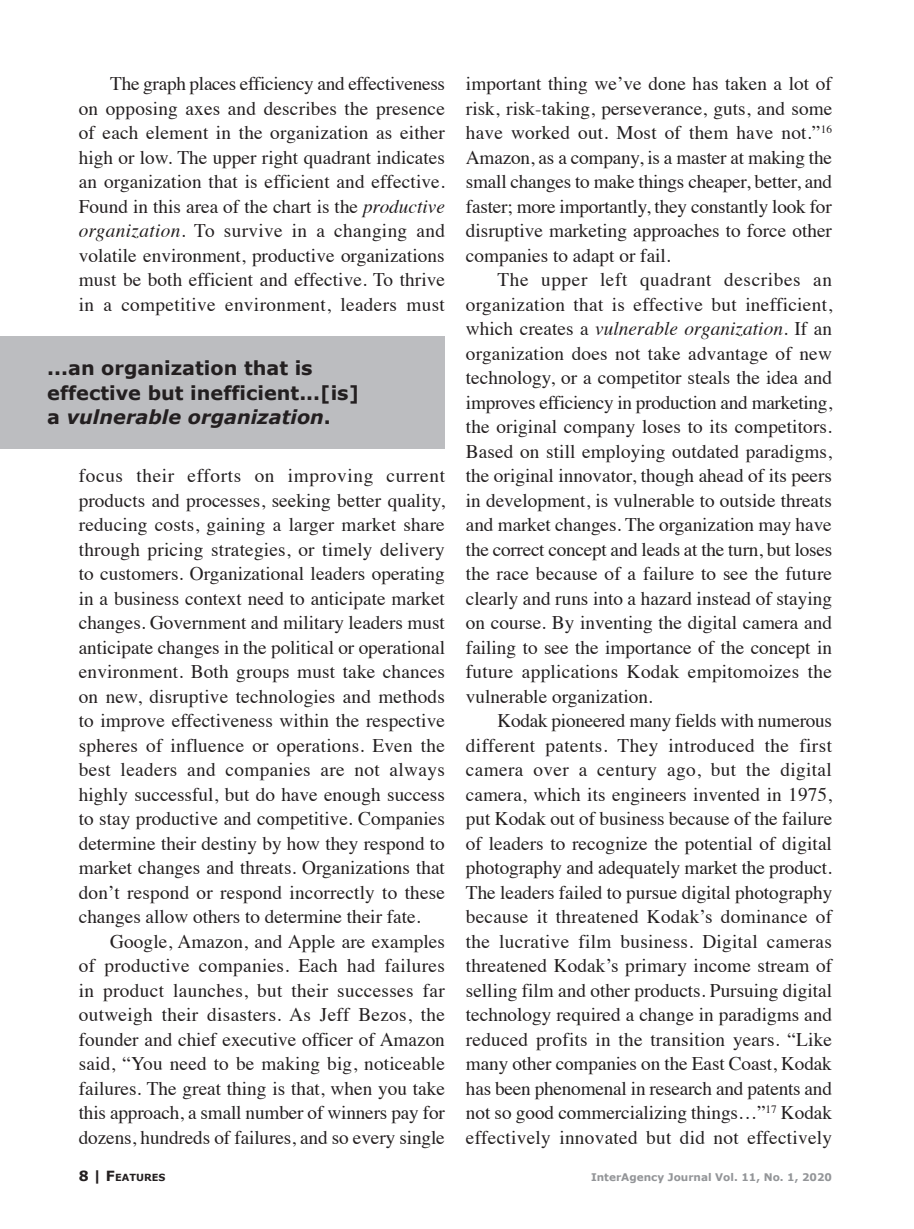
<style>
.page{position:relative;width:914px;height:1229px;background:#fff}
.page>*{position:absolute;margin:0;border:0;box-sizing:border-box;transform-origin:0 0}
.t1{font:19.25px/24.5px "Times";color:#231f20;text-align:justify}
.Left_Pull_Quote{font:700 19.25px/24.5px "Verdana";color:#231f20}
.t2{font:700 10.5px "Verdana";color:#939598}
.t3{font:700 9.8px "Verdana";color:#231f20}
.s1{font-style:italic}
.s2{font-size:14px}
</style>
<div class="page">
<div style="left:0;top:336px;width:445px;height:113px;background:#bcbdc0"></div>
<p class="t1" style="left:79px;top:70px;width:368px;text-indent:32px">The graph places efficiency and effectiveness on opposing axes and describes the presence of each element in the organization as either high or low. The upper right quadrant indicates an organization that is efficient and effective.<br>Found in this area of the chart is the <span class="s1">productive organization.</span> To survive in a changing and volatile environment, productive organizations must be both efficient and effective. To thrive in a competitive environment, leaders must</p>
<p class="Left_Pull_Quote" style="left:47px;top:355px;width:313px">...an organization that is effective but inefficient...[is] a <span class="s1">vulnerable organization</span>.</p>
<p class="t1" style="left:79px;top:462px;width:368px">focus their efforts on improving current products and processes, seeking better quality, reducing costs, gaining a larger market share through pricing strategies, or timely delivery to customers. Organizational leaders operating in a business context need to anticipate market changes. Government and military leaders must anticipate changes in the political or operational environment. Both groups must take chances on new, disruptive technologies and methods to improve effectiveness within the respective spheres of influence or operations. Even the best leaders and companies are not always highly successful, but do have enough success to stay productive and competitive. Companies determine their destiny by how they respond to market changes and threats. Organizations that don’t respond or respond incorrectly to these changes allow others to determine their fate.</p>
<p class="t1" style="left:79px;top:927px;width:368px;text-indent:32px">Google, Amazon, and Apple are examples of productive companies. Each had failures in product launches, but their successes far outweigh their disasters. As Jeff Bezos, the founder and chief executive officer of Amazon said, “You need to be making big, noticeable failures. The great thing is that, when you take this approach, a small number of winners pay for dozens, hundreds of failures, and so every single</p>
<p class="t1" style="left:466px;top:70px;width:368px">important thing we’ve done has taken a lot of risk, risk-taking, perseverance, guts, and some have worked out. Most of them have not.”<sup>16<br></sup>Amazon, as a company, is a master at making the small changes to make things cheaper, better, and faster; more importantly, they constantly look for disruptive marketing approaches to force other companies to adapt or fail.</p>
<p class="t1" style="left:466px;top:266px;width:368px;text-indent:32px">The upper left quadrant describes an organization that is effective but inefficient, which creates a <span class="s1">vulnerable organization</span>. If an organization does not take advantage of new technology, or a competitor steals the idea and improves efficiency in production and marketing, the original company loses to its competitors.<br>Based on still employing outdated paradigms, the original innovator, though ahead of its peers in development, is vulnerable to outside threats and market changes. The organization may have the correct concept and leads at the turn, but loses the race because of a failure to see the future clearly and runs into a hazard instead of staying on course. By inventing the digital camera and failing to see the importance of the concept in future applications Kodak empitomoizes the vulnerable organization.</p>
<p class="t1" style="left:466px;top:707px;width:368px;text-indent:32px">Kodak pioneered many fields with numerous different patents. They introduced the first camera over a century ago, but the digital camera, which its engineers invented in 1975, put Kodak out of business because of the failure of leaders to recognize the potential of digital photography and adequately market the product.<br>The leaders failed to pursue digital photography because it threatened Kodak’s dominance of the lucrative film business. Digital cameras threatened Kodak’s primary income stream of selling film and other products. Pursuing digital technology required a change in paradigms and reduced profits in the transition years. “Like many other companies on the East Coast, Kodak has been phenomenal in research and patents and not so good commercializing things…”<sup>17</sup> Kodak effectively innovated but did not effectively</p>
<p class="t3" style="left:79px;top:1171px;width:88px"><span class="s2">8 |</span> <span class="s2">F</span>EATURES</p>
<p class="t2" style="left:591px;top:1170px;width:242px">InterAgency Journal Vol. 11, No. 1, 2020</p>
</div>
